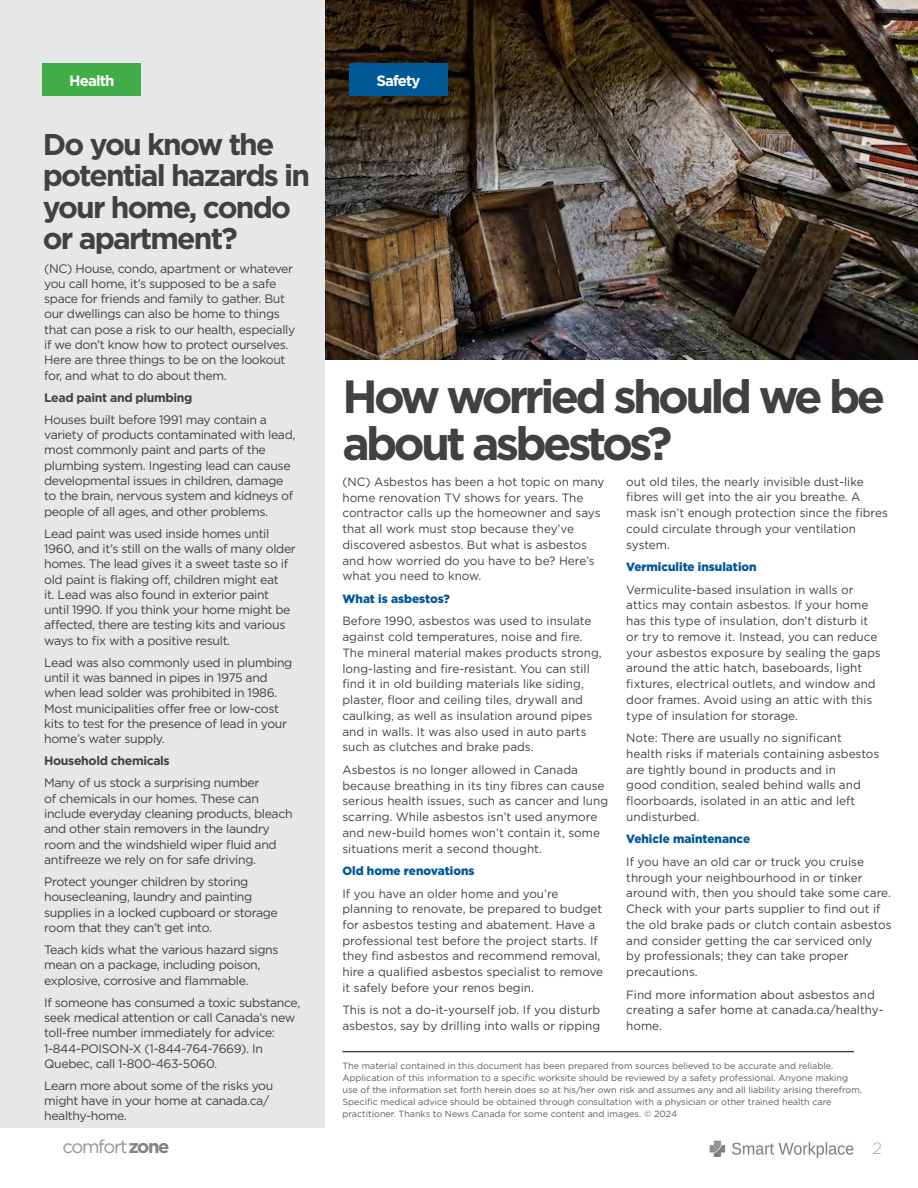
<style>
.page{position:relative;width:918px;height:1188px;background:#fff}
.page>*{position:absolute;margin:0;border:0;box-sizing:border-box;transform-origin:0 0}
.t1{font:700 46.5px/46.5px "Gotham";letter-spacing:-.08em;color:#414042}
.t2{font:700 30px/31.5px "Gotham";letter-spacing:-.06em;color:#414042}
.t3{font:18.45px "Gotham";letter-spacing:-.075em;color:#939598}
.t4{font:300 16.5px "Gotham";color:#a7a9ac}
.t5{font:700 15px "Gotham";letter-spacing:-.06em;color:#fff}
.t6{font:12.3px/15.3px "Gotham";letter-spacing:-.03em;color:#414042}
.t7{font:700 12.3px "Gotham";letter-spacing:-.03em;color:#414042}
.t8{font:12px/15.8px "Gotham";color:#414042}
.t9{font:900 12px "Gotham";color:#005897}
.t10{font:9px/12px "Gotham";color:#58595b}
.s1{font-weight:700;color:#808285}
</style>
<div class="page">
<img style="left:709px;top:1141px;width:145px;height:17px">
<img style="left:324px;top:0;width:594px;height:360px">
<div style="left:0;top:0;width:324px;height:1127px;background:#e6e7e8"></div>
<hr style="left:342px;top:1051px;width:512px;height:1px;background:#000">
<div style="left:43px;top:64px;width:98px;height:32px;background:#41ad49"></div>
<div style="left:349px;top:64px;width:99px;height:32px;background:#005897"></div>
<p class="t5" style="left:69px;top:71px;width:47px">Health</p>
<p class="t5" style="left:376px;top:71px;width:45px">Safety</p>
<h2 class="t2" style="left:43px;top:128px;width:269px">Do you know the potential hazards in your home, condo or apartment?</h2>
<p class="t6" style="left:44px;top:260px;width:253px">(NC) House, condo, apartment or whatever you call home, it’s supposed to be a safe space for friends and family to gather. But our dwellings can also be home to things that can pose a risk to our health, especially if we don’t know how to protect ourselves.<br>Here are three things to be on the lookout for, and what to do about them.</p>
<p class="t7" style="left:44px;top:389px;width:150px">Lead paint and plumbing</p>
<p class="t6" style="left:44px;top:412px;width:253px">Houses built before 1991 may contain a variety of products contaminated with lead, most commonly paint and parts of the plumbing system. Ingesting lead can cause developmental issues in children, damage to the brain, nervous system and kidneys of people of all ages, and other problems.</p>
<p class="t6" style="left:44px;top:525px;width:253px">Lead paint was used inside homes until 1960, and it’s still on the walls of many older homes. The lead gives it a sweet taste so if old paint is flaking off, children might eat<br>it. Lead was also found in exterior paint until 1990. If you think your home might be affected, there are testing kits and various ways to fix with a positive result.</p>
<p class="t6" style="left:44px;top:655px;width:250px">Lead was also commonly used in plumbing until it was banned in pipes in 1975 and when lead solder was prohibited in 1986.<br>Most municipalities offer free or low-cost kits to test for the presence of lead in your home’s water supply.</p>
<p class="t7" style="left:44px;top:753px;width:127px">Household chemicals</p>
<p class="t6" style="left:44px;top:775px;width:250px">Many of us stock a surprising number<br>of chemicals in our homes. These can include everyday cleaning products, bleach and other stain removers in the laundry room and the windshield wiper fluid and antifreeze we rely on for safe driving.</p>
<p class="t6" style="left:44px;top:874px;width:235px">Protect younger children by storing housecleaning, laundry and painting supplies in a locked cupboard or storage room that they can’t get into.</p>
<p class="t6" style="left:44px;top:942px;width:236px">Teach kids what the various hazard signs mean on a package, including poison, explosive, corrosive and flammable.</p>
<p class="t6" style="left:44px;top:994px;width:258px">If someone has consumed a toxic substance, seek medical attention or call Canada’s new toll-free number immediately for advice:<br>1-844-POISON-X (1-844-764-7669). In Quebec, call 1-800-463-5060.</p>
<p class="t6" style="left:44px;top:1078px;width:231px">Learn more about some of the risks you might have in your home at canada.ca/ healthy-home.</p>
<h1 class="t1" style="left:342px;top:373px;width:544px">How worried should we be about asbestos?</h1>
<p class="t8" style="left:342px;top:474px;width:264px">(NC) Asbestos has been a hot topic on many home renovation TV shows for years. The contractor calls up the homeowner and says that all work must stop because they’ve discovered asbestos. But what is asbestos and how worried do you have to be? Here’s what you need to know.</p>
<p class="t9" style="left:342px;top:590px;width:109px">What is asbestos?</p>
<p class="t8" style="left:342px;top:613px;width:261px">Before 1990, asbestos was used to insulate against cold temperatures, noise and fire.<br>The mineral material makes products strong, long-lasting and fire-resistant. You can still find it in old building materials like siding, plaster, floor and ceiling tiles, drywall and caulking, as well as insulation around pipes and in walls. It was also used in auto parts such as clutches and brake pads.</p>
<p class="t8" style="left:342px;top:761px;width:267px">Asbestos is no longer allowed in Canada because breathing in its tiny fibres can cause serious health issues, such as cancer and lung scarring. While asbestos isn’t used anymore and new-build homes won’t contain it, some situations merit a second thought.</p>
<p class="t9" style="left:342px;top:862px;width:134px">Old home renovations</p>
<p class="t8" style="left:342px;top:885px;width:262px">If you have an older home and you’re planning to renovate, be prepared to budget for asbestos testing and abatement. Have a professional test before the project starts. If they find asbestos and recommend removal, hire a qualified asbestos specialist to remove it safely before your renos begin.</p>
<p class="t8" style="left:342px;top:1002px;width:259px">This is not a do-it-yourself job. If you disturb asbestos, say by drilling into walls or ripping</p>
<p class="t8" style="left:626px;top:473px;width:263px">out old tiles, the nearly invisible dust-like fibres will get into the air you breathe. A mask isn’t enough protection since the fibres could circulate through your ventilation system.</p>
<p class="t9" style="left:626px;top:559px;width:132px">Vermiculite insulation</p>
<p class="t8" style="left:626px;top:581px;width:256px">Vermiculite-based insulation in walls or attics may contain asbestos. If your home has this type of insulation, don’t disturb it or try to remove it. Instead, you can reduce your asbestos exposure by sealing the gaps around the attic hatch, baseboards, light fixtures, electrical outlets, and window and door frames. Avoid using an attic with this type of insulation for storage.</p>
<p class="t8" style="left:626px;top:730px;width:255px">Note: There are usually no significant health risks if materials containing asbestos are tightly bound in products and in<br>good condition, sealed behind walls and floorboards, isolated in an attic and left undisturbed.</p>
<p class="t9" style="left:626px;top:831px;width:125px">Vehicle maintenance</p>
<p class="t8" style="left:626px;top:853px;width:267px">If you have an old car or truck you cruise through your neighbourhood in or tinker around with, then you should take some care.<br>Check with your parts supplier to find out if the old brake pads or clutch contain asbestos and consider getting the car serviced only<br>by professionals; they can take proper precautions.</p>
<p class="t8" style="left:626px;top:986px;width:259px">Find more information about asbestos and creating a safer home at canada.ca/healthy&shy;home.</p>
<p class="t10" style="left:342px;top:1060px;width:521px">The material contained in this document has been prepared from sources believed to be accurate and reliable.<br>Application of this information to a specific worksite should be reviewed by a safety professional. Anyone making use of the information set forth herein does so at his/her own risk and assumes any and all liability arising therefrom.<br>Specific medical advice should be obtained through consultation with a physician or other trained health care practitioner. Thanks to News Canada for some content and images. © 2024</p>
<h3 class="t3" style="left:63px;top:1135px;width:108px">comfort<span class="s1">zone</span></h3>
<h3 class="t4" style="left:873px;top:1137px;width:11px">2</h3>
</div>
